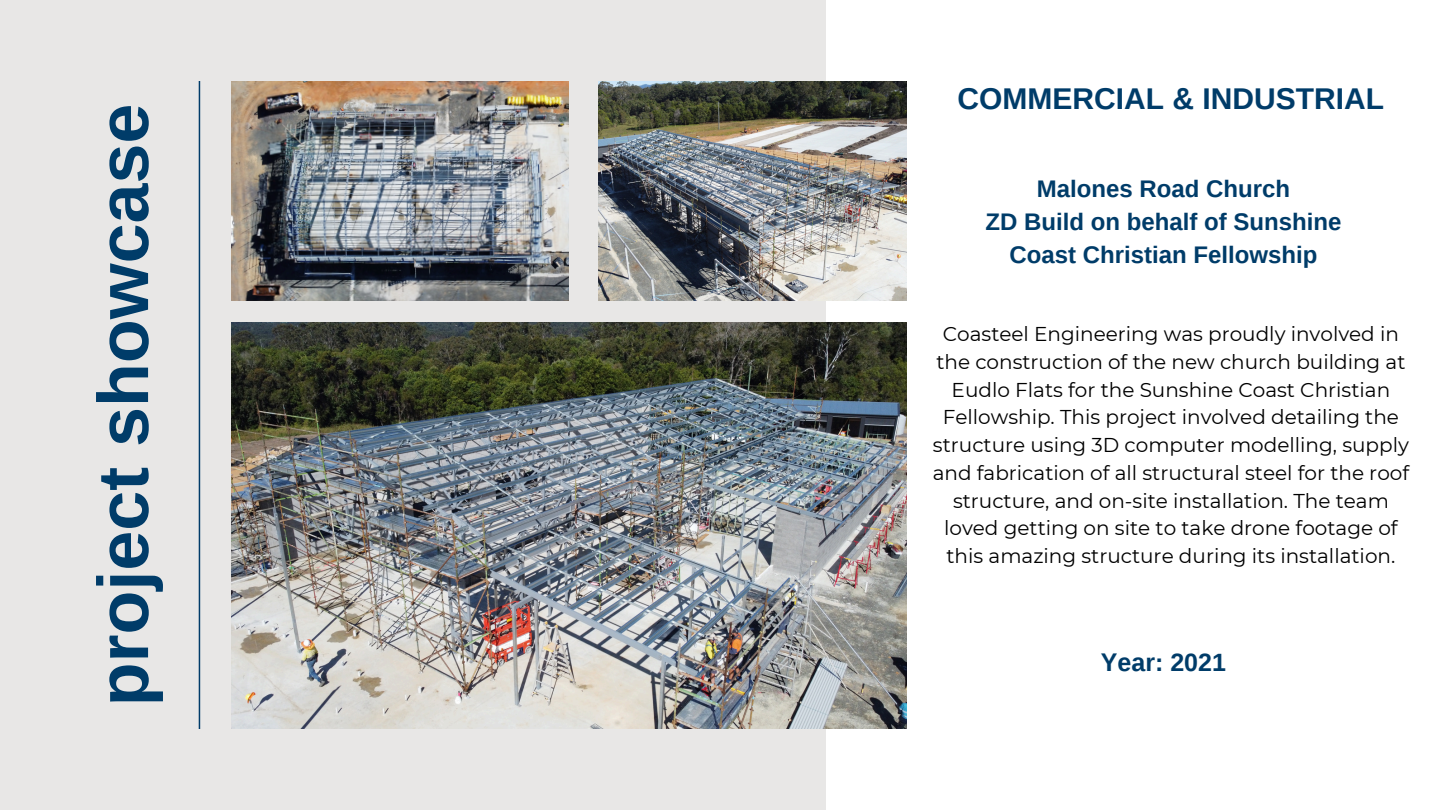
<style>
.page{position:relative;width:1440px;height:810px;background:#e8e7e6}
.page>*{position:absolute;margin:0;border:0;box-sizing:border-box;transform-origin:0 0}
.t1{font:700 71.8px "Liberation Sans";color:#003c69}
.t2{font:700 30px "Liberation Sans";color:#003c69}
.t3{font:700 25px "Liberation Sans";color:#003c69}
.t4{font:700 24px/33px "Liberation Sans";color:#003c69;text-align:center}
.t5{font:20px/27.8px "Montserrat";color:#000;text-align:center}
</style>
<div class="page">
<div style="left:827px;top:0;width:613px;height:810px;background:#fff"></div>
<hr style="left:199px;top:81px;width:1px;height:648px;background:#003c69">
<img style="left:232px;top:322px;width:674px;height:407px">
<img style="left:231px;top:82px;width:338px;height:219px">
<img style="left:599px;top:82px;width:307px;height:219px">
<h1 class="t1" style="left:74px;top:706px;width:604px;rotate:-90deg">project showcase</h1>
<h2 class="t2" style="left:958px;top:78px;width:428px">COMMERCIAL &amp; INDUSTRIAL</h2>
<p class="t4" style="left:985px;top:172px;width:358px">Malones Road Church<br>ZD Build on behalf of Sunshine<br>Coast Christian Fellowship</p>
<p class="t5" style="left:933px;top:319px;width:478px">Coasteel Engineering was proudly involved in the construction of the new church building at Eudlo Flats for the Sunshine Coast Christian Fellowship. This project involved detailing the structure using 3D computer modelling, supply and fabrication of all structural steel for the roof structure, and on-site installation. The team loved getting on site to take drone footage of this amazing structure during its installation.</p>
<p class="t3" style="left:1101px;top:645px;width:127px">Year: 2021</p>
</div>
